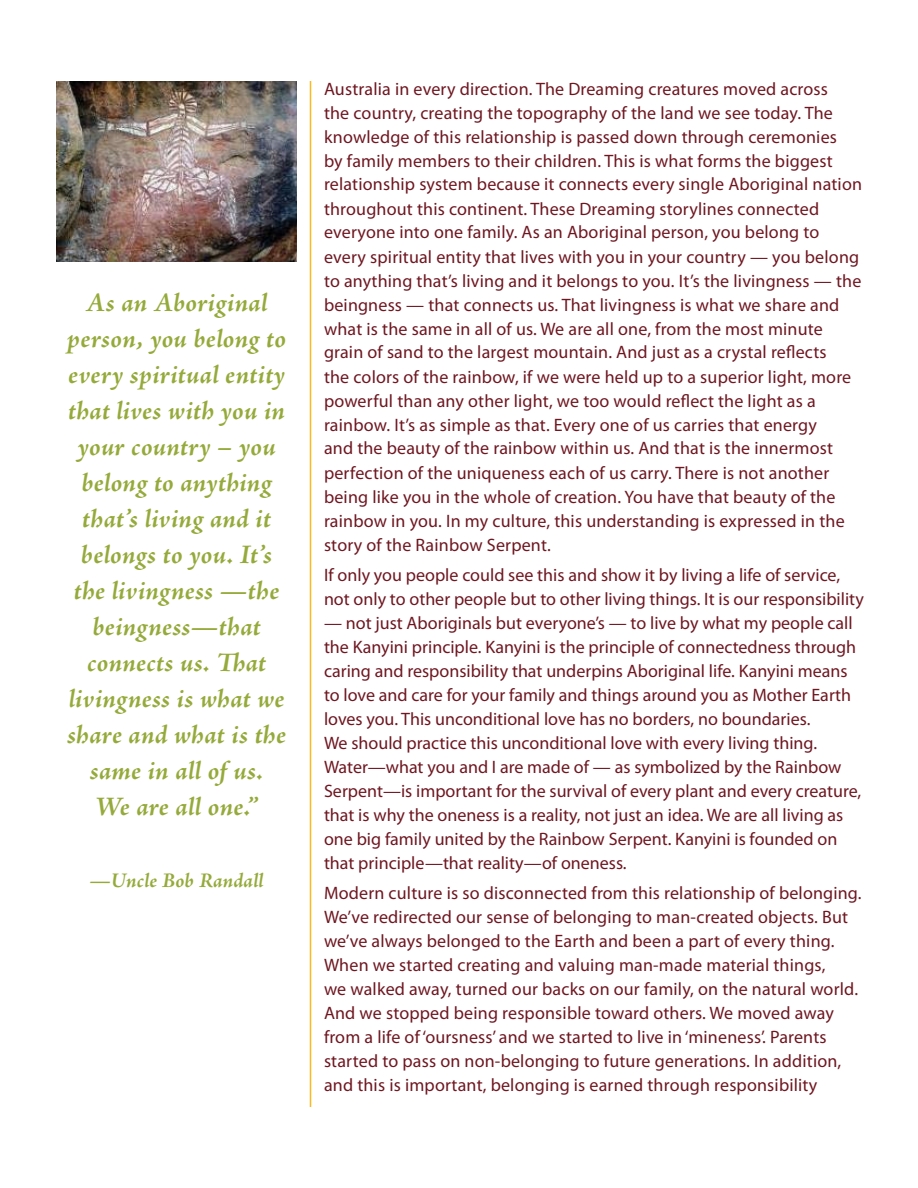
<style>
.page{position:relative;width:918px;height:1188px;background:#fff}
.page>*{position:absolute;margin:0;border:0;box-sizing:border-box;transform-origin:0 0}
.t1{font:italic 700 27px/36px "Adobe Jenson Pro";letter-spacing:.01em;color:#95aa3b;text-align:center}
.t2{font:italic 700 21px "Adobe Jenson Pro";letter-spacing:.005em;color:#95aa3b}
.t3{font:18px/24px "Myriad Pro";letter-spacing:.01em;color:#6f1721}
</style>
<div class="page">
<hr style="left:310px;top:81px;width:1px;height:1026px;background:#fabb21">
<img style="left:56px;top:81px;width:241px;height:180px">
<p class="t1" style="left:67px;top:286px;width:221px">As an Aboriginal person, you belong to every spiritual entity that lives with you in your country – you belong to anything that’s living and it belongs to you. It’s the livingness —the beingness—that connects us. That livingness is what we share and what is the same in all of us.<br>We are all one.”</p>
<p class="t2" style="left:90px;top:868px;width:175px">—Uncle Bob Randall</p>
<p class="t3" style="left:324px;top:76px;width:540px">Australia in every direction. The Dreaming creatures moved across<br>the country, creating the topography of the land we see today. The knowledge of this relationship is passed down through ceremonies<br>by family members to their children. This is what forms the biggest relationship system because it connects every single Aboriginal nation throughout this continent. These Dreaming storylines connected everyone into one family. As an Aboriginal person, you belong to every spiritual entity that lives with you in your country — you belong to anything that’s living and it belongs to you. It’s the livingness — the beingness — that connects us. That livingness is what we share and what is the same in all of us. We are all one, from the most minute grain of sand to the largest mountain. And just as a crystal reflects<br>the colors of the rainbow, if we were held up to a superior light, more powerful than any other light, we too would reflect the light as a rainbow. It’s as simple as that. Every one of us carries that energy<br>and the beauty of the rainbow within us. And that is the innermost perfection of the uniqueness each of us carry. There is not another being like you in the whole of creation. You have that beauty of the rainbow in you. In my culture, this understanding is expressed in the story of the Rainbow Serpent.</p>
<p class="t3" style="left:324px;top:563px;width:541px">If only you people could see this and show it by living a life of service, not only to other people but to other living things. It is our responsibility</p>
<p class="t3" style="left:324px;top:611px;width:539px">— not just Aboriginals but everyone’s — to live by what my people call the Kanyini principle. Kanyini is the principle of connectedness through caring and responsibility that underpins Aboriginal life. Kanyini means to love and care for your family and things around you as Mother Earth loves you. This unconditional love has no borders, no boundaries.<br>We should practice this unconditional love with every living thing.<br>Water—what you and I are made of — as symbolized by the Rainbow Serpent—is important for the survival of every plant and every creature, that is why the oneness is a reality, not just an idea. We are all living as one big family united by the Rainbow Serpent. Kanyini is founded on that principle—that reality—of oneness.</p>
<p class="t3" style="left:324px;top:881px;width:539px">Modern culture is so disconnected from this relationship of belonging.<br>We’ve redirected our sense of belonging to man-created objects. But we’ve always belonged to the Earth and been a part of every thing.<br>When we started creating and valuing man-made material things,<br>we walked away, turned our backs on our family, on the natural world.<br>And we stopped being responsible toward others. We moved away from a life of ‘oursness’ and we started to live in ‘mineness’. Parents started to pass on non-belonging to future generations. In addition, and this is important, belonging is earned through responsibility</p>
</div>
